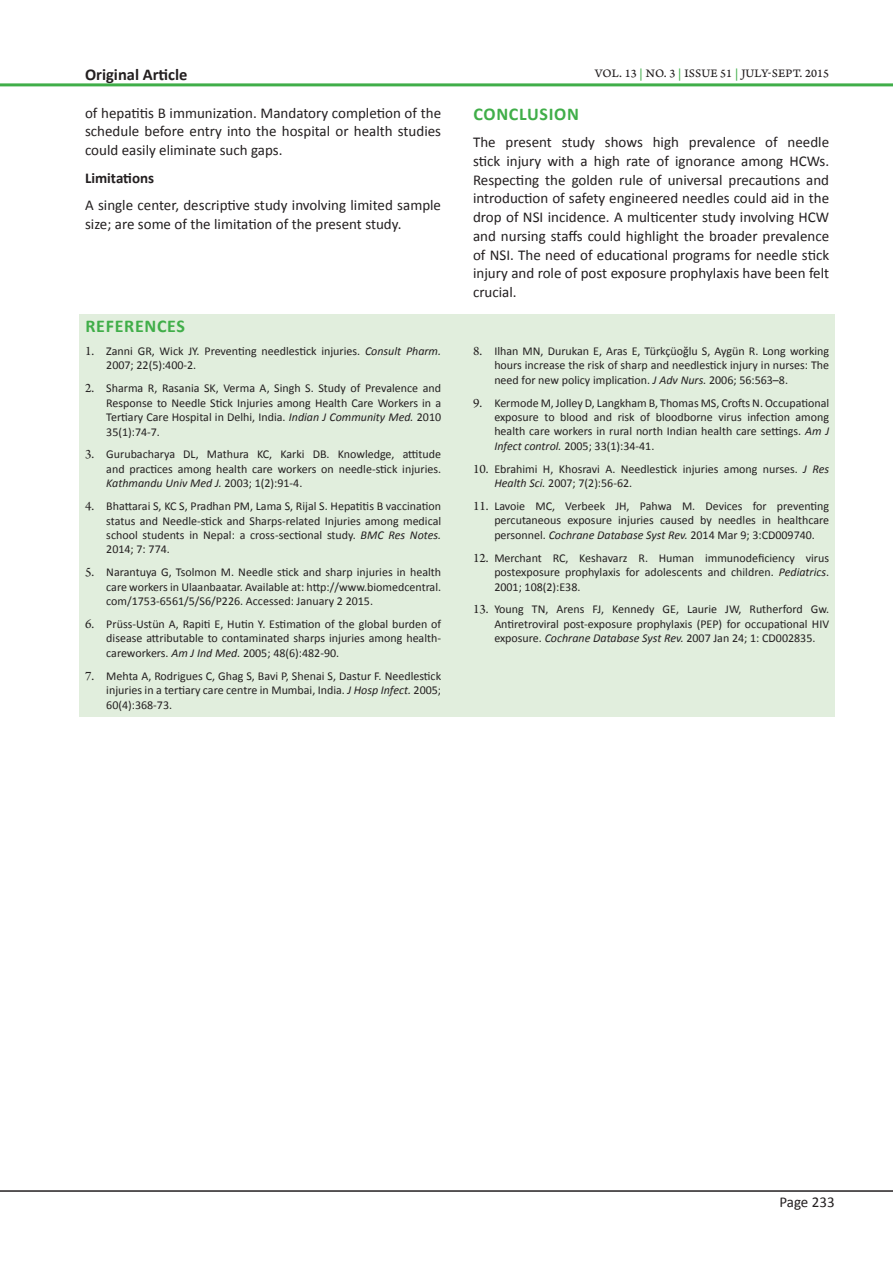
<style>
.page{position:relative;width:893px;height:1263px;background:#fff}
.page>*{position:absolute;margin:0;border:0;box-sizing:border-box;transform-origin:0 0}
.Heading_2_-_Sub_head{font:700 18px "Calibri";letter-spacing:.04em;color:#40ae49}
.Normal_Text{font:700 18px "Calibri";letter-spacing:.04em;color:#40ae49}
.Abstract_Words{font:700 16.5px "Calibri";color:#231f20}
.Normal_Text-2{font:15px/18.8px "Calibri";color:#231f20;text-align:justify}
.Normal_Text-3{font:700 15px "Calibri";color:#231f20}
.Refrence_Text{font:12px/14.4px "Calibri";color:#231f20;text-align:justify}
.t1{font:12px "Arno Pro Caption";letter-spacing:.005em;color:#231f20}
.s1{font-family:"Arno Pro";font-size:13.5px}
.s2{font-style:italic}
.s3{color:#40ae49}
</style>
<div class="page">
<hr style="left:0;top:1190px;width:893px;height:2px;background:#231f20">
<hr style="left:0;top:83px;width:893px;height:3px;background:#40ae49">
<div style="left:80px;top:314px;width:755px;height:403px;background:#e1eedd"></div>
<p class="Abstract_Words" style="left:85px;top:64px;width:104px">Original Article</p>
<p class="Normal_Text-2" style="left:85px;top:103px;width:358px">of hepatitis B immunization. Mandatory completion of the schedule before entry into the hospital or health studies could easily eliminate such gaps.</p>
<p class="Normal_Text-3" style="left:85px;top:168px;width:71px">Limitations</p>
<p class="Normal_Text-2" style="left:85px;top:196px;width:358px">A single center, descriptive study involving limited sample size; are some of the limitation of the present study.</p>
<p class="Normal_Text" style="left:85px;top:315px;width:101px">REFERENCES</p>
<p class="Refrence_Text" style="left:106px;top:344px;width:336px;text-indent:-21px"><span class="s1">1.</span> Zanni GR, Wick JY. Preventing needlestick injuries. <span class="s2">Consult Pharm.<br></span>2007; 22(5):400-2.</p>
<p class="Refrence_Text" style="left:106px;top:381px;width:336px;text-indent:-21px"><span class="s1">2.</span> Sharma R, Rasania SK, Verma A, Singh S. Study of Prevalence and Response to Needle Stick Injuries among Health Care Workers in a Tertiary Care Hospital in Delhi, India. <span class="s2">Indian J Community Med.</span> 2010<br>35(1):74-7.</p>
<p class="Refrence_Text" style="left:106px;top:447px;width:336px;text-indent:-21px"><span class="s1">3.</span> Gurubacharya DL, Mathura KC, Karki DB. Knowledge, attitude and practices among health care workers on needle-stick injuries.<br><span class="s2">Kathmandu Univ Med J.</span> 2003; 1(2):91-4.</p>
<p class="Refrence_Text" style="left:106px;top:499px;width:336px;text-indent:-21px"><span class="s1">4.</span> Bhattarai S, KC S, Pradhan PM, Lama S, Rijal S. Hepatitis B vaccination status and Needle-stick and Sharps-related Injuries among medical school students in Nepal: a cross-sectional study. <span class="s2">BMC Res Notes.<br></span>2014; 7: 774.</p>
<p class="Refrence_Text" style="left:106px;top:565px;width:336px;text-indent:-21px"><span class="s1">5.</span> Narantuya G, Tsolmon M. Needle stick and sharp injuries in health care workers in Ulaanbaatar. Available at: http://www.biomedcentral. com/1753-6561/5/S6/P226. Accessed: January 2 2015.</p>
<p class="Refrence_Text" style="left:106px;top:617px;width:336px;text-indent:-21px"><span class="s1">6.</span> Prüss-Ustün A, Rapiti E, Hutin Y. Estimation of the global burden of disease attributable to contaminated sharps injuries among health&shy;careworkers. <span class="s2">Am J Ind Med.</span> 2005; 48(6):482-90.</p>
<p class="Refrence_Text" style="left:106px;top:669px;width:336px;text-indent:-21px"><span class="s1">7.</span> Mehta A, Rodrigues C, Ghag S, Bavi P, Shenai S, Dastur F. Needlestick injuries in a tertiary care centre in Mumbai, India. <span class="s2">J Hosp Infect.</span> 2005; 60(4):368-73.</p>
<p class="t1" style="left:595px;top:67px;width:236px">VOL. 13 <span class="s3">|</span> NO. 3 <span class="s3">|</span> ISSUE 51 <span class="s3">|</span> JULY-SEPT. 2015</p>
<p class="Heading_2_-_Sub_head" style="left:473px;top:102px;width:107px">CONCLUSION</p>
<p class="Normal_Text-2" style="left:473px;top:133px;width:358px">The present study shows high prevalence of needle stick injury with a high rate of ignorance among HCWs.<br>Respecting the golden rule of universal precautions and introduction of safety engineered needles could aid in the drop of NSI incidence. A multicenter study involving HCW and nursing staffs could highlight the broader prevalence of NSI. The need of educational programs for needle stick injury and role of post exposure prophylaxis have been felt crucial.</p>
<p class="Refrence_Text" style="left:494px;top:344px;width:336px;text-indent:-21px"><span class="s1">8.</span> Ilhan MN, Durukan E, Aras E, Türkçüoğlu S, Aygün R. Long working hours increase the risk of sharp and needlestick injury in nurses: The need for new policy implication. <span class="s2">J Adv Nurs.</span> 2006; 56:563–8.</p>
<p class="Refrence_Text" style="left:494px;top:395px;width:336px;text-indent:-21px"><span class="s1">9.</span> Kermode M, Jolley D, Langkham B, Thomas MS, Crofts N. Occupational exposure to blood and risk of bloodborne virus infection among health care workers in rural north Indian health care settings. <span class="s2">Am J Infect control.</span> 2005; 33(1):34-41.</p>
<p class="Refrence_Text" style="left:494px;top:461px;width:336px;text-indent:-21px"><span class="s1">10.</span> Ebrahimi H, Khosravi A. Needlestick injuries among nurses. <span class="s2">J Res<br>Health Sci.</span> 2007; 7(2):56-62.</p>
<p class="Refrence_Text" style="left:494px;top:499px;width:336px;text-indent:-21px"><span class="s1">11.</span> Lavoie MC, Verbeek JH, Pahwa M. Devices for preventing percutaneous exposure injuries caused by needles in healthcare personnel. <span class="s2">Cochrane Database Syst Rev.</span> 2014 Mar 9; 3:CD009740.</p>
<p class="Refrence_Text" style="left:494px;top:551px;width:336px;text-indent:-21px"><span class="s1">12.</span> Merchant RC, Keshavarz R. Human immunodeficiency virus postexposure prophylaxis for adolescents and children. <span class="s2">Pediatrics</span>.<br>2001; 108(2):E38.</p>
<p class="Refrence_Text" style="left:494px;top:602px;width:336px;text-indent:-21px"><span class="s1">13.</span> Young TN, Arens FJ, Kennedy GE, Laurie JW, Rutherford Gw.<br>Antiretroviral post-exposure prophylaxis (PEP) for occupational HIV exposure. <span class="s2">Cochrane Database Syst Rev.</span> 2007 Jan 24; 1: CD002835.</p>
<p class="Normal_Text-2" style="left:779px;top:1193px;width:57px">Page 233</p>
</div>
